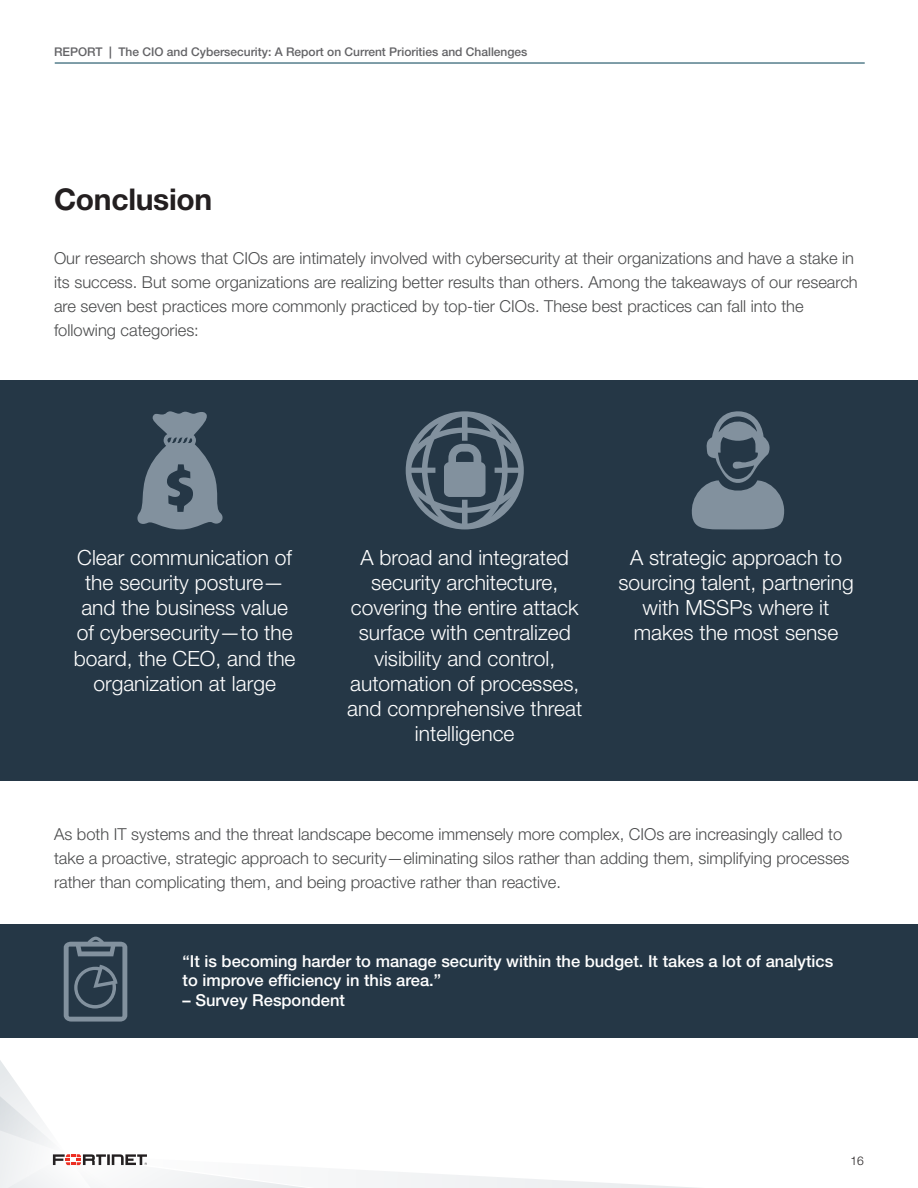
<style>
.page{position:relative;width:918px;height:1188px;background:#fff}
.page>*{position:absolute;margin:0;border:0;box-sizing:border-box;transform-origin:0 0}
.Main_Subtitle{font:700 30px "Helvetica Neue LT Pro";letter-spacing:-.01em;color:#231f20}
.Main_Subtitle-2{font:300 21px/25.2px "Helvetica Neue LT Pro";color:#fff;text-align:center}
.Main_Subtitle-3{font:300 16.5px/24px "Helvetica Neue LT Pro";color:#4b4c4d}
.Page_Header_-body{font:500 16.5px/19.8px "Helvetica Neue LT Pro";color:#fff}
.t1{font:500 12px "Helvetica Neue LT Pro";color:#636366}
.t2{font:300 12px "Helvetica Neue LT Pro";color:#231f20}
.s1{font-weight:700}
</style>
<div class="page">
<hr style="left:55px;top:63px;width:810px;height:1px;background:#003e52">
<svg style="left:0;top:1060px;width:697px;height:128px"></svg>
<div style="left:0;top:380px;width:918px;height:401px;background:#253746"></div>
<svg style="left:137px;top:411px;width:86px;height:118px"></svg>
<svg style="left:406px;top:411px;width:118px;height:118px"></svg>
<svg style="left:691px;top:411px;width:94px;height:118px"></svg>
<div style="left:0;top:924px;width:918px;height:114px;background:#253746"></div>
<svg style="left:64px;top:937px;width:63px;height:85px"></svg>
<p class="t1" style="left:54px;top:44px;width:475px">REPORT <span class="s1">|</span> The CIO and Cybersecurity: A Report on Current Priorities and Challenges</p>
<p class="Main_Subtitle" style="left:54px;top:181px;width:160px">Conclusion</p>
<p class="Main_Subtitle-3" style="left:54px;top:246px;width:805px">Our research shows that CIOs are intimately involved with cybersecurity at their organizations and have a stake in its success. But some organizations are realizing better results than others. Among the takeaways of our research are seven best practices more commonly practiced by top-tier CIOs. These best practices can fall into the following categories:</p>
<p class="Main_Subtitle-2" style="left:74px;top:544px;width:223px">Clear communication of the security posture— and the business value of cybersecurity—to the board, the CEO, and the organization at large</p>
<p class="Main_Subtitle-2" style="left:347px;top:544px;width:236px">A broad and integrated security architecture, covering the entire attack surface with centralized visibility and control, automation of processes, and comprehensive threat intelligence</p>
<p class="Main_Subtitle-2" style="left:618px;top:544px;width:237px">A strategic approach to sourcing talent, partnering with MSSPs where it makes the most sense</p>
<p class="Main_Subtitle-3" style="left:54px;top:822px;width:797px">As both IT systems and the threat landscape become immensely more complex, CIOs are increasingly called to take a proactive, strategic approach to security—eliminating silos rather than adding them, simplifying processes rather than complicating them, and being proactive rather than reactive.</p>
<p class="Page_Header_-body" style="left:183px;top:951px;width:652px">“It is becoming harder to manage security within the budget. It takes a lot of analytics to improve efficiency in this area.”</p>
<p class="Page_Header_-body" style="left:183px;top:990px;width:164px">– Survey Respondent</p>
<p class="t2" style="left:851px;top:1154px;width:15px">16</p>
</div>
